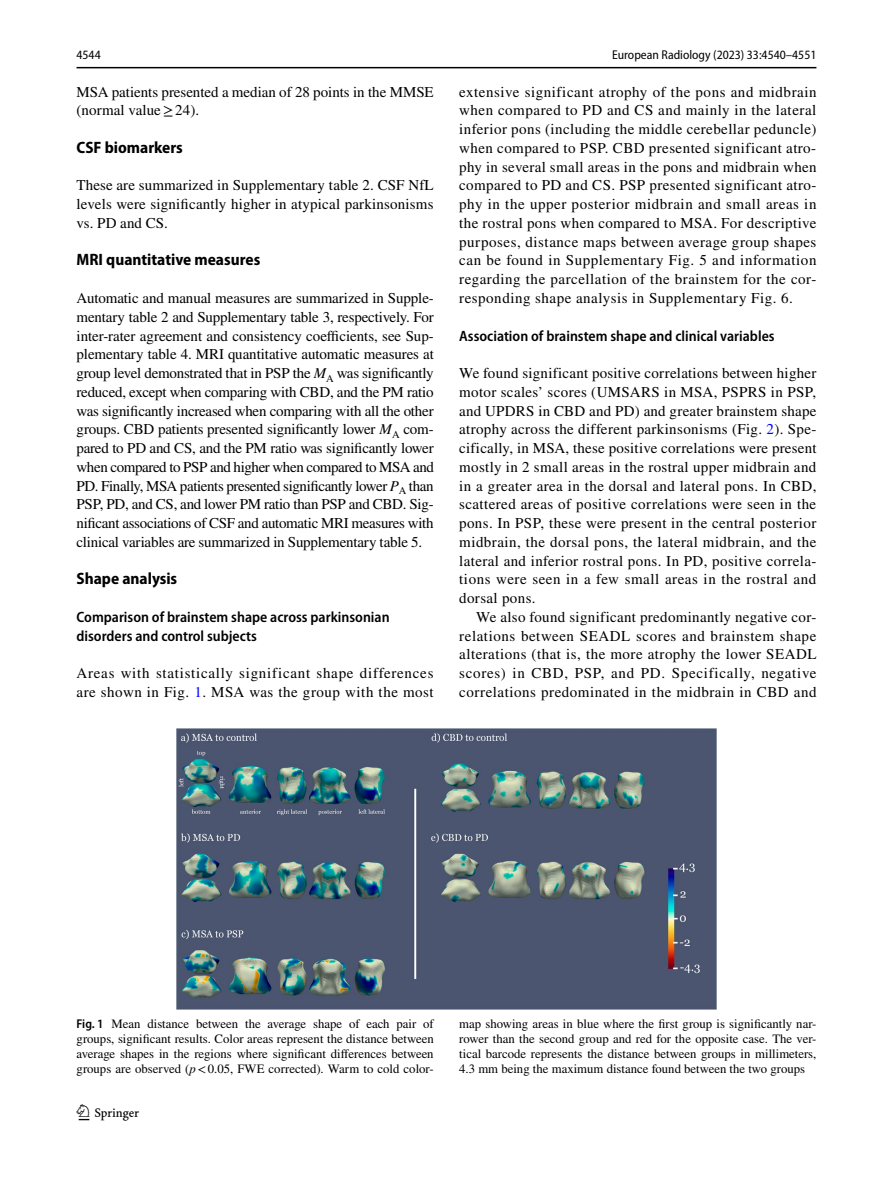
<style>
.page{position:relative;width:893px;height:1187px;background:#fff}
.page>*{position:absolute;margin:0;border:0;box-sizing:border-box;transform-origin:0 0}
.t1{font:22.5px "Springnew Regular 3";color:#000}
.t2{font:700 semi-condensed 16.5px "Myriad Pro";color:#000}
.t3{font:15px/18.8px "STIX";letter-spacing:.035em;color:#000;text-align:justify}
.t4{font:600 semi-condensed 15px/18.8px "Myriad Pro";color:#000}
.t5{font:15px/18.8px "STIX";color:#000}
.t6{font:12.75px/15px "STIX";color:#000;text-align:justify}
.t7{font:semi-condensed 12.75px "Myriad Pro";color:#000}
.s1{font-style:italic}
.s2{color:#00f}
.s3{font-family:"Myriad Pro";font-weight:600;font-stretch:semi-condensed}
</style>
<div class="page">
<hr style="left:77px;top:67px;width:739px;height:1px;background:#000">
<img style="left:176px;top:728px;width:540px;height:281px">
<p class="t7" style="left:77px;top:48px;width:26px">4544</p>
<p class="t7" style="left:612px;top:48px;width:206px">European Radiology (2023) 33:4540–4551</p>
<p class="t5" style="left:77px;top:83px;width:359px">MSA patients presented a median of 28 points in the MMSE (normal value≥24).</p>
<p class="t2" style="left:77px;top:138px;width:108px">CSF biomarkers</p>
<p class="t3" style="left:77px;top:177px;width:359px">These are summarized in Supplementary table 2. CSF NfL levels were significantly higher in atypical parkinsonisms vs. PD and CS.</p>
<p class="t2" style="left:77px;top:251px;width:185px">MRI quantitative measures</p>
<p class="t3" style="left:77px;top:289px;width:359px">Automatic and manual measures are summarized in Supple&shy;mentary table 2 and Supplementary table 3, respectively. For inter-rater agreement and consistency coefficients, see Sup&shy;plementary table 4. MRI quantitative automatic measures at group level demonstrated that in PSP the <span class="s1">M</span><sub>A</sub> was significantly reduced, except when comparing with CBD, and the PM ratio was significantly increased when comparing with all the other groups. CBD patients presented significantly lower <span class="s1">M</span><sub>A</sub> com&shy;pared to PD and CS, and the PM ratio was significantly lower when compared to PSP and higher when compared to MSA and PD. Finally, MSA patients presented significantly lower <span class="s1">P</span><sub>A</sub> than PSP, PD, and CS, and lower PM ratio than PSP and CBD. Sig&shy;nificant associations of CSF and automatic MRI measures with clinical variables are summarized in Supplementary table 5.</p>
<p class="t2" style="left:77px;top:569px;width:102px">Shape analysis</p>
<p class="t4" style="left:77px;top:607px;width:315px">Comparison of brainstem shape across parkinsonian disorders and control subjects</p>
<p class="t3" style="left:77px;top:664px;width:359px">Areas with statistically significant shape differences are shown in Fig. <span class="s2">1</span>. MSA was the group with the most</p>
<p class="t3" style="left:459px;top:83px;width:359px">extensive significant atrophy of the pons and midbrain when compared to PD and CS and mainly in the lateral inferior pons (including the middle cerebellar peduncle) when compared to PSP. CBD presented significant atro&shy;phy in several small areas in the pons and midbrain when compared to PD and CS. PSP presented significant atro&shy;phy in the upper posterior midbrain and small areas in the rostral pons when compared to MSA. For descriptive purposes, distance maps between average group shapes can be found in Supplementary Fig. 5 and information regarding the parcellation of the brainstem for the cor&shy;responding shape analysis in Supplementary Fig. 6.</p>
<p class="t4" style="left:459px;top:326px;width:317px">Association of brainstem shape and clinical variables</p>
<p class="t3" style="left:459px;top:364px;width:359px">We found significant positive correlations between higher motor scales’ scores (UMSARS in MSA, PSPRS in PSP, and UPDRS in CBD and PD) and greater brainstem shape atrophy across the different parkinsonisms (Fig. <span class="s2">2</span>). Spe&shy;cifically, in MSA, these positive correlations were present mostly in 2 small areas in the rostral upper midbrain and in a greater area in the dorsal and lateral pons. In CBD, scattered areas of positive correlations were seen in the pons. In PSP, these were present in the central posterior midbrain, the dorsal pons, the lateral midbrain, and the lateral and inferior rostral pons. In PD, positive correla&shy;tions were seen in a few small areas in the rostral and dorsal pons.</p>
<p class="t3" style="left:459px;top:608px;width:359px;text-indent:17px">We also found significant predominantly negative cor&shy;relations between SEADL scores and brainstem shape alterations (that is, the more atrophy the lower SEADL scores) in CBD, PSP, and PD. Specifically, negative correlations predominated in the midbrain in CBD and</p>
<p class="t6" style="left:77px;top:1016px;width:359px"><span class="s3">Fig. 1</span> Mean distance between the average shape of each pair of groups, significant results. Color areas represent the distance between average shapes in the regions where significant differences between groups are observed (<span class="s1">p</span>&lt;0.05, FWE corrected). Warm to cold color-</p>
<p class="t6" style="left:459px;top:1016px;width:359px">map showing areas in blue where the first group is significantly nar&shy;rower than the second group and red for the opposite case. The ver&shy;tical barcode represents the distance between groups in millimeters, 4.3 mm being the maximum distance found between the two groups</p>
<h1 class="t1" style="left:79px;top:1104px;width:62px">1 3</h1>
</div>
